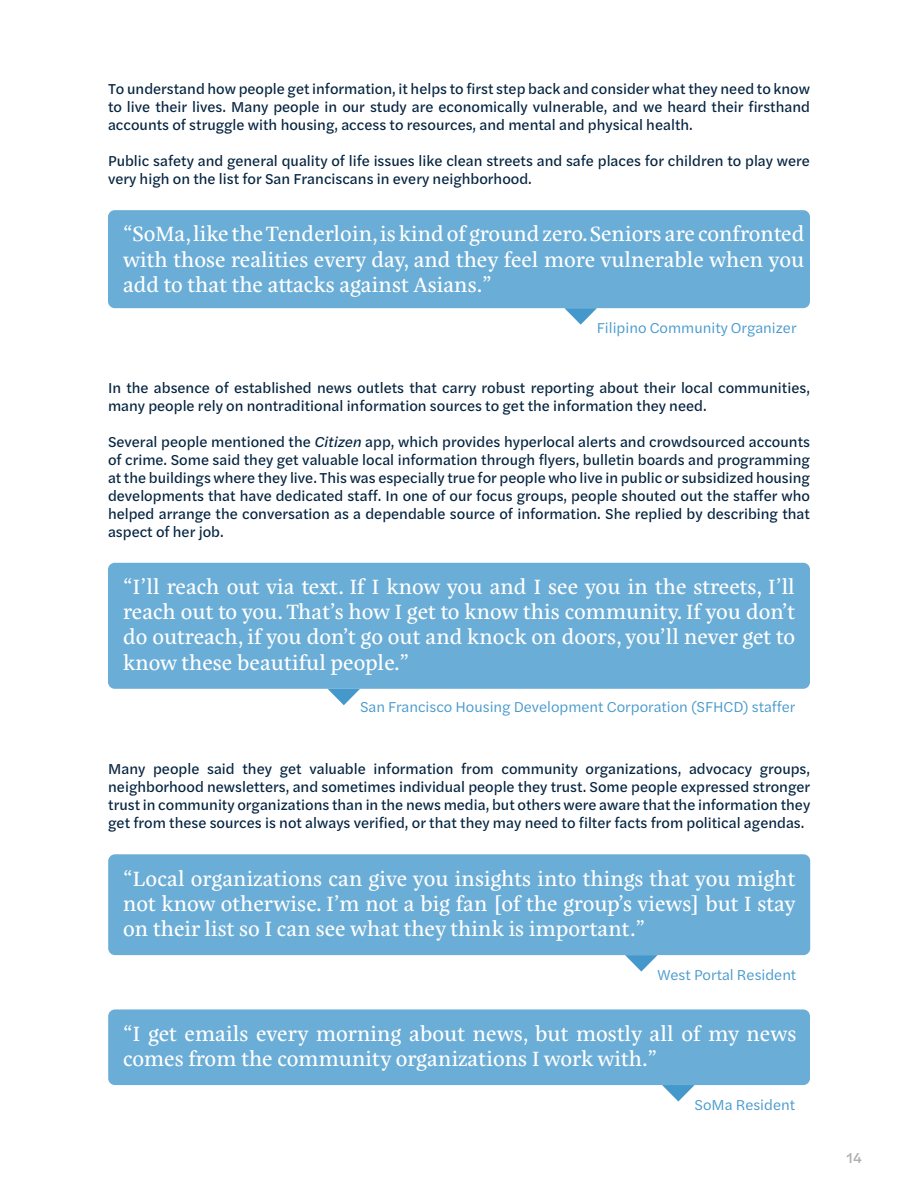
<style>
.page{position:relative;width:918px;height:1188px;background:#fff}
.page>*{position:absolute;margin:0;border:0;box-sizing:border-box;transform-origin:0 0}
.t1{font:21px/25.2px "Eskorte Latin";color:#fff;text-align:justify}
.t2{font:15px/18px "Halyard Text";color:#052440;text-align:justify}
.t3{font:15px "Halyard Text";color:#4598cc}
.t4{font:15px "Halyard Text";color:#aaacad}
.s1{font-style:italic}
</style>
<div class="page">
<div style="left:108px;top:210px;width:702px;height:98px;background:#6aadd6;border-radius:7px"></div>
<svg style="left:564px;top:308px;width:33px;height:17px"></svg>
<div style="left:108px;top:563px;width:702px;height:126px;background:#6aadd6;border-radius:7px"></div>
<svg style="left:328px;top:689px;width:32px;height:16px"></svg>
<div style="left:108px;top:854px;width:702px;height:101px;background:#6aadd6;border-radius:7px"></div>
<svg style="left:625px;top:955px;width:33px;height:17px"></svg>
<div style="left:108px;top:1009px;width:702px;height:76px;background:#6aadd6;border-radius:7px"></div>
<svg style="left:662px;top:1085px;width:33px;height:17px"></svg>
<p class="t2" style="left:108px;top:79px;width:704px">To understand how people get information, it helps to first step back and consider what they need to know to live their lives. Many people in our study are economically vulnerable, and we heard their firsthand accounts of struggle with housing, access to resources, and mental and physical health.</p>
<p class="t2" style="left:108px;top:151px;width:703px">Public safety and general quality of life issues like clean streets and safe places for children to play were very high on the list for San Franciscans in every neighborhood.</p>
<h1 class="t1" style="left:123px;top:222px;width:683px">“SoMa, like the Tenderloin, is kind of ground zero. Seniors are confronted with those realities every day, and they feel more vulnerable when you add to that the attacks against Asians.”</h1>
<p class="t3" style="left:597px;top:317px;width:201px">Filipino Community Organizer</p>
<p class="t2" style="left:108px;top:378px;width:703px">In the absence of established news outlets that carry robust reporting about their local communities, many people rely on nontraditional information sources to get the information they need.</p>
<p class="t2" style="left:108px;top:432px;width:704px">Several people mentioned the <span class="s1">Citizen</span> app, which provides hyperlocal alerts and crowdsourced accounts of crime. Some said they get valuable local information through flyers, bulletin boards and programming at the buildings where they live. This was especially true for people who live in public or subsidized housing developments that have dedicated staff. In one of our focus groups, people shouted out the staffer who helped arrange the conversation as a dependable source of information. She replied by describing that aspect of her job.</p>
<h1 class="t1" style="left:123px;top:574px;width:673px">“I’ll reach out via text. If I know you and I see you in the streets, I’ll reach out to you. That’s how I get to know this community. If you don’t do outreach, if you don’t go out and knock on doors, you’ll never get to know these beautiful people.”</h1>
<p class="t3" style="left:360px;top:696px;width:437px">San Francisco Housing Development Corporation (SFHCD) staffer</p>
<p class="t2" style="left:108px;top:759px;width:704px">Many people said they get valuable information from community organizations, advocacy groups, neighborhood newsletters, and sometimes individual people they trust. Some people expressed stronger trust in community organizations than in the news media, but others were aware that the information they get from these sources is not always verified, or that they may need to filter facts from political agendas.</p>
<h1 class="t1" style="left:123px;top:866px;width:674px">“Local organizations can give you insights into things that you might not know otherwise. I’m not a big fan [of the group’s views] but I stay on their list so I can see what they think is important.”</h1>
<p class="t3" style="left:658px;top:964px;width:140px">West Portal Resident</p>
<h1 class="t1" style="left:123px;top:1021px;width:675px">“I get emails every morning about news, but mostly all of my news comes from the community organizations I work with.”</h1>
<p class="t3" style="left:695px;top:1094px;width:102px">SoMa Resident</p>
<p class="t4" style="left:847px;top:1147px;width:17px">14</p>
</div>
